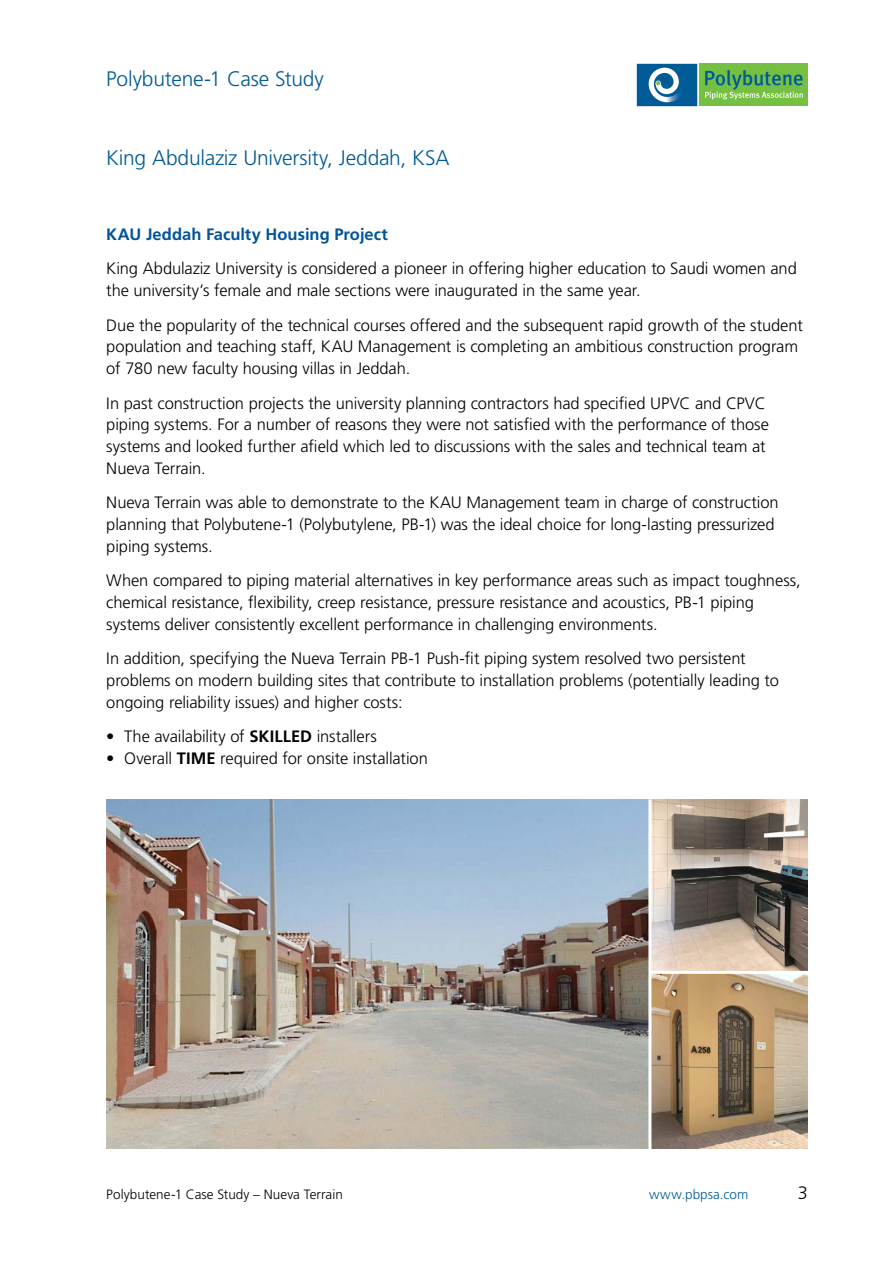
<style>
.page{position:relative;width:893px;height:1263px;background:#fff}
.page>*{position:absolute;margin:0;border:0;box-sizing:border-box;transform-origin:0 0}
.t1{font:300 21px "Frutiger";letter-spacing:-.01em;color:#005b96}
.t2{font:300 18px "Frutiger";color:#000}
.t3{font:300 16.5px/21.8px "Frutiger";letter-spacing:-.005em;color:#000}
.t4{font:700 16.5px "Frutiger";color:#00539b}
.t5{font:300 13.5px "Frutiger";letter-spacing:.005em;color:#000}
.t6{font:300 13.5px "Frutiger";letter-spacing:.005em;color:#005b96}
.s1{font-weight:700}
</style>
<div class="page">
<div style="left:637px;top:64px;width:60px;height:42px;background:#005b97"></div>
<svg style="left:649px;top:68px;width:30px;height:34px"></svg>
<div style="left:700px;top:64px;width:108px;height:42px;background:#75c043"></div>
<svg style="left:705px;top:70px;width:98px;height:30px"></svg>
<img style="left:106px;top:799px;width:702px;height:349px">
<hr style="left:648px;top:799px;width:3px;height:351px;background:#fff">
<hr style="left:651px;top:971px;width:162px;height:3px;background:#fff">
<p class="t1" style="left:106px;top:66px;width:219px">Polybutene-1 Case Study</p>
<p class="t1" style="left:106px;top:146px;width:345px">King Abdulaziz University, Jeddah, KSA</p>
<p class="t4" style="left:106px;top:224px;width:283px">KAU Jeddah Faculty Housing Project</p>
<p class="t3" style="left:106px;top:258px;width:692px">King Abdulaziz University is considered a pioneer in offering higher education to Saudi women and the university’s female and male sections were inaugurated in the same year.</p>
<p class="t3" style="left:106px;top:314px;width:698px">Due the popularity of the technical courses offered and the subsequent rapid growth of the student population and teaching staff, KAU Management is completing an ambitious construction program of 780 new faculty housing villas in Jeddah.</p>
<p class="t3" style="left:106px;top:392px;width:664px">In past construction projects the university planning contractors had specified UPVC and CPVC piping systems. For a number of reasons they were not satisfied with the performance of those systems and looked further afield which led to discussions with the sales and technical team at Nueva Terrain.</p>
<p class="t3" style="left:106px;top:492px;width:674px">Nueva Terrain was able to demonstrate to the KAU Management team in charge of construction planning that Polybutene-1 (Polybutylene, PB-1) was the ideal choice for long-lasting pressurized piping systems.</p>
<p class="t3" style="left:106px;top:570px;width:696px">When compared to piping material alternatives in key performance areas such as impact toughness, chemical resistance, flexibility, creep resistance, pressure resistance and acoustics, PB-1 piping systems deliver consistently excellent performance in challenging environments.</p>
<p class="t3" style="left:106px;top:648px;width:674px">In addition, specifying the Nueva Terrain PB-1 Push-fit piping system resolved two persistent problems on modern building sites that contribute to installation problems (potentially leading to ongoing reliability issues) and higher costs:</p>
<p class="t3" style="left:106px;top:726px;width:272px">• The availability of <span class="s1">SKILLED</span> installers</p>
<p class="t3" style="left:106px;top:747px;width:323px">• Overall <span class="s1">TIME</span> required for onsite installation</p>
<p class="t5" style="left:106px;top:1187px;width:238px">Polybutene-1 Case Study – Nueva Terrain</p>
<p class="t6" style="left:649px;top:1187px;width:101px">www.pbpsa.com</p>
<p class="t2" style="left:798px;top:1183px;width:12px">3</p>
</div>
